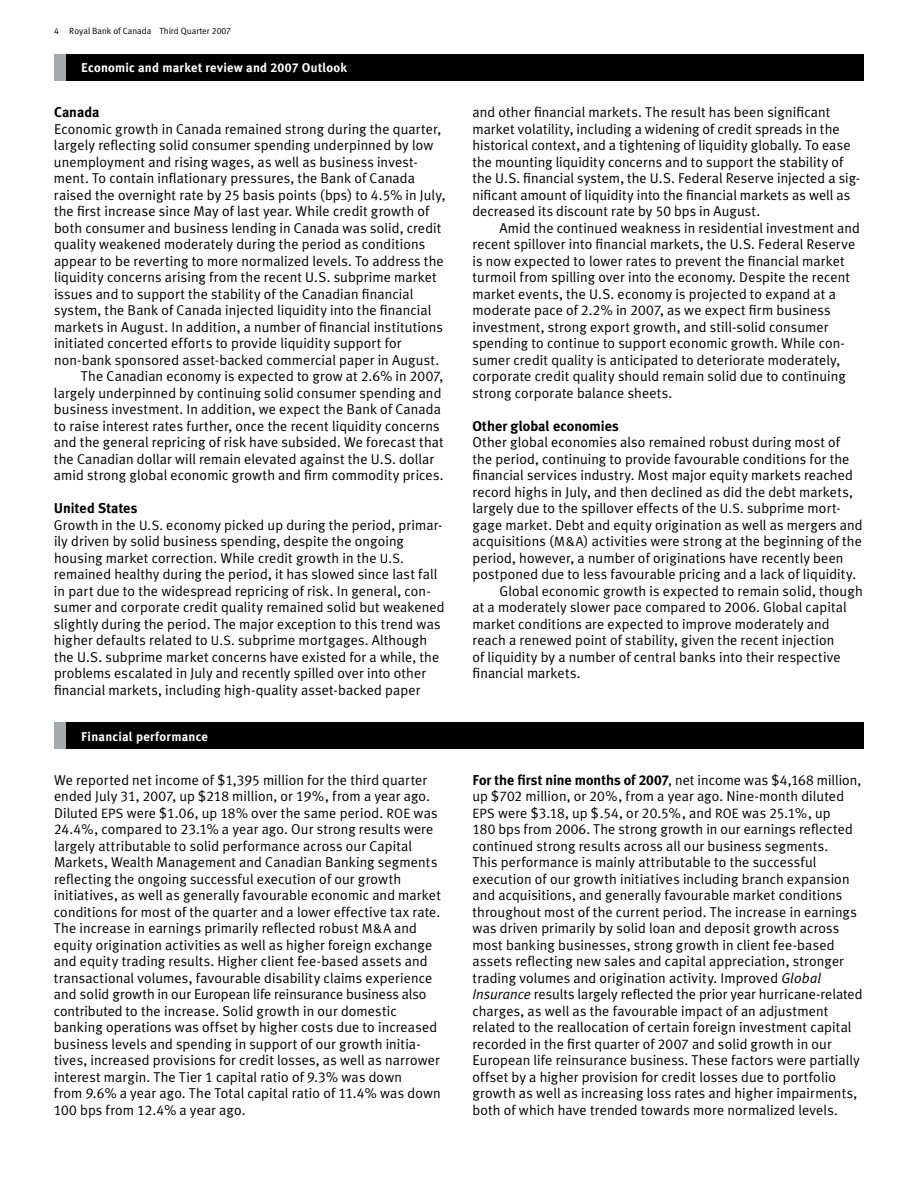
<style>
.page{position:relative;width:918px;height:1188px;background:#fff}
.page>*{position:absolute;margin:0;border:0;box-sizing:border-box;transform-origin:0 0}
.t1{font:14.25px/16.5px "RBC Meta Set Normal";letter-spacing:.005em;color:#000}
.t2{font:700 14.25px "RBC Meta Set";color:#000}
.t3{font:700 12.75px "RBC Meta Set";letter-spacing:.02em;color:#fff}
.t4{font:9px "RBC Meta Set Normal";color:#000}
.s1{font-size:13.5px}
.s2{font-family:"RBC Meta Set Normal";font-weight:400}
.s3{font-style:italic}
</style>
<div class="page">
<div style="left:65px;top:54px;width:799px;height:27px;background:#000"></div>
<div style="left:54px;top:54px;width:11px;height:27px;background:#a7a9ac"></div>
<div style="left:65px;top:722px;width:799px;height:27px;background:#000"></div>
<div style="left:54px;top:722px;width:11px;height:27px;background:#a7a9ac"></div>
<p class="t4" style="left:69px;top:26px;width:163px">Royal Bank of Canada Third Quarter 2007</p>
<p class="t3" style="left:81px;top:61px;width:267px">Economic and market review and 2007 Outlook</p>
<p class="t2" style="left:54px;top:104px;width:47px">Canada</p>
<p class="t1" style="left:54px;top:120px;width:389px">Economic growth in Canada remained strong during the quarter,</p>
<p class="t1" style="left:54px;top:137px;width:381px">largely reflecting solid consumer spending underpinned by low</p>
<p class="t1" style="left:54px;top:153px;width:365px">unemployment and rising wages, as well as business invest-</p>
<p class="t1" style="left:54px;top:170px;width:363px">ment. To contain inflationary pressures, the Bank of Canada</p>
<p class="t1" style="left:54px;top:186px;width:393px">raised the overnight rate by 25 basis points (bps) to 4.5% in July,</p>
<p class="t1" style="left:54px;top:203px;width:377px">the first increase since May of last year. While credit growth of</p>
<p class="t1" style="left:54px;top:219px;width:389px">both consumer and business lending in Canada was solid, credit</p>
<p class="t1" style="left:54px;top:236px;width:373px">quality weakened moderately during the period as conditions</p>
<p class="t1" style="left:54px;top:252px;width:391px">appear to be reverting to more normalized levels. To address the</p>
<p class="t1" style="left:54px;top:269px;width:384px">liquidity concerns arising from the recent U.S. subprime market</p>
<p class="t1" style="left:54px;top:285px;width:361px">issues and to support the stability of the Canadian financial</p>
<p class="t1" style="left:54px;top:302px;width:379px">system, the Bank of Canada injected liquidity into the financial</p>
<p class="t1" style="left:54px;top:318px;width:391px">markets in August. In addition, a number of financial institutions</p>
<p class="t1" style="left:54px;top:335px;width:349px">initiated concerted efforts to provide liquidity support for</p>
<p class="t1" style="left:54px;top:351px;width:387px">non-bank sponsored asset-backed commercial paper in August.</p>
<p class="t1" style="left:81px;top:368px;width:364px">The Canadian economy is expected to grow at 2.6% in 2007,</p>
<p class="t1" style="left:54px;top:384px;width:389px">largely underpinned by continuing solid consumer spending and</p>
<p class="t1" style="left:54px;top:401px;width:388px">business investment. In addition, we expect the Bank of Canada</p>
<p class="t1" style="left:54px;top:417px;width:387px">to raise interest rates further, once the recent liquidity concerns</p>
<p class="t1" style="left:54px;top:434px;width:391px">and the general repricing of risk have subsided. We forecast that</p>
<p class="t1" style="left:54px;top:450px;width:382px">the Canadian dollar will remain elevated against the U.S. dollar</p>
<p class="t1" style="left:54px;top:467px;width:391px">amid strong global economic growth and firm commodity prices.</p>
<p class="t2" style="left:54px;top:500px;width:85px">United States</p>
<p class="t1" style="left:54px;top:516px;width:392px">Growth in the <span class="s1">U.S.</span> economy picked up during the period, primar&shy;ily driven by solid business spending, despite the ongoing housing market correction. While credit growth in the <span class="s1">U.S. </span>remained healthy during the period, it has slowed since last fall in part due to the widespread repricing of risk. In general, con&shy;sumer and corporate credit quality remained solid but weakened slightly during the period. The major exception to this trend was higher defaults related to <span class="s1">U.S.</span> subprime mortgages. Although the U.S. subprime market concerns have existed for a while, the problems escalated in July and recently spilled over into other financial markets, including high-quality asset-backed paper</p>
<p class="t3" style="left:81px;top:729px;width:128px">Financial performance</p>
<p class="t1" style="left:472px;top:104px;width:389px">and other financial markets. The result has been significant market volatility, including a widening of credit spreads in the historical context, and a tightening of liquidity globally. To ease the mounting liquidity concerns and to support the stability of the U.S. financial system, the U.S. Federal Reserve injected a sig&shy;nificant amount of liquidity into the financial markets as well as decreased its discount rate by 50 bps in August.</p>
<p class="t1" style="left:472px;top:219px;width:389px;text-indent:27px">Amid the continued weakness in residential investment and recent spillover into financial markets, the U.S. Federal Reserve is now expected to lower rates to prevent the financial market turmoil from spilling over into the economy. Despite the recent market events, the U.S. economy is projected to expand at a moderate pace of 2.2% in 2007, as we expect firm business investment, strong export growth, and still-solid consumer spending to continue to support economic growth. While con&shy;sumer credit quality is anticipated to deteriorate moderately, corporate credit quality should remain solid due to continuing strong corporate balance sheets.</p>
<p class="t2" style="left:472px;top:417px;width:148px">Other global economies</p>
<p class="t1" style="left:472px;top:434px;width:369px">Other global economies also remained robust during most of</p>
<p class="t1" style="left:472px;top:450px;width:379px">the period, continuing to provide favourable conditions for the</p>
<p class="t1" style="left:472px;top:467px;width:382px">financial services industry. Most major equity markets reached</p>
<p class="t1" style="left:472px;top:483px;width:382px">record highs in July, and then declined as did the debt markets,</p>
<p class="t1" style="left:472px;top:500px;width:370px">largely due to the spillover effects of the <span class="s1">U.S.</span> subprime mort-</p>
<p class="t1" style="left:472px;top:516px;width:392px">gage market. Debt and equity origination as well as mergers and</p>
<p class="t1" style="left:472px;top:533px;width:391px">acquisitions (<span class="s1">M&amp;A</span>) activities were strong at the beginning of the</p>
<p class="t1" style="left:472px;top:549px;width:373px">period, however, a number of originations have recently been</p>
<p class="t1" style="left:472px;top:566px;width:385px">postponed due to less favourable pricing and a lack of liquidity.</p>
<p class="t1" style="left:500px;top:582px;width:365px">Global economic growth is expected to remain solid, though</p>
<p class="t1" style="left:472px;top:599px;width:376px">at a moderately slower pace compared to 2006. Global capital</p>
<p class="t1" style="left:472px;top:615px;width:359px">market conditions are expected to improve moderately and</p>
<p class="t1" style="left:472px;top:632px;width:364px">reach a renewed point of stability, given the recent injection</p>
<p class="t1" style="left:472px;top:648px;width:370px">of liquidity by a number of central banks into their respective</p>
<p class="t1" style="left:472px;top:665px;width:110px">financial markets.</p>
<p class="t1" style="left:54px;top:772px;width:388px">We reported net income of $1,395 million for the third quarter ended July 31, 2007, up $218 million, or 19%, from a year ago.<br>Diluted <span class="s1">EPS</span> were $1.06, up 18% over the same period. <span class="s1">ROE</span> was 24.4%, compared to 23.1% a year ago. Our strong results were largely attributable to solid performance across our Capital Markets, Wealth Management and Canadian Banking segments reflecting the ongoing successful execution of our growth initiatives, as well as generally favourable economic and market conditions for most of the quarter and a lower effective tax rate.<br>The increase in earnings primarily reflected robust <span class="s1">M&amp;A</span> and equity origination activities as well as higher foreign exchange and equity trading results. Higher client fee-based assets and transactional volumes, favourable disability claims experience and solid growth in our European life reinsurance business also contributed to the increase. Solid growth in our domestic banking operations was offset by higher costs due to increased business levels and spending in support of our growth initia&shy;tives, increased provisions for credit losses, as well as narrower interest margin. The Tier 1 capital ratio of 9.3% was down<br>from 9.6% a year ago. The Total capital ratio of 11.4% was down 100 bps from 12.4% a year ago.</p>
<p class="t2" style="left:472px;top:772px;width:390px">For the first nine months of 2007<span class="s2">, net income was $4,168 million,</span></p>
<p class="t1" style="left:472px;top:788px;width:392px">up $702 million, or 20%, from a year ago. Nine-month diluted <span class="s1">EPS</span> were $3.18, up $.54, or 20.5%, and <span class="s1">ROE</span> was 25.1%, up<br>180 bps from 2006. The strong growth in our earnings reflected continued strong results across all our business segments.<br>This performance is mainly attributable to the successful execution of our growth initiatives including branch expansion and acquisitions, and generally favourable market conditions throughout most of the current period. The increase in earnings was driven primarily by solid loan and deposit growth across most banking businesses, strong growth in client fee-based assets reflecting new sales and capital appreciation, stronger trading volumes and origination activity. Improved <span class="s3">Global Insurance</span> results largely reflected the prior year hurricane-related charges, as well as the favourable impact of an adjustment related to the reallocation of certain foreign investment capital recorded in the first quarter of 2007 and solid growth in our European life reinsurance business. These factors were partially offset by a higher provision for credit losses due to portfolio growth as well as increasing loss rates and higher impairments, both of which have trended towards more normalized levels.</p>
</div>
